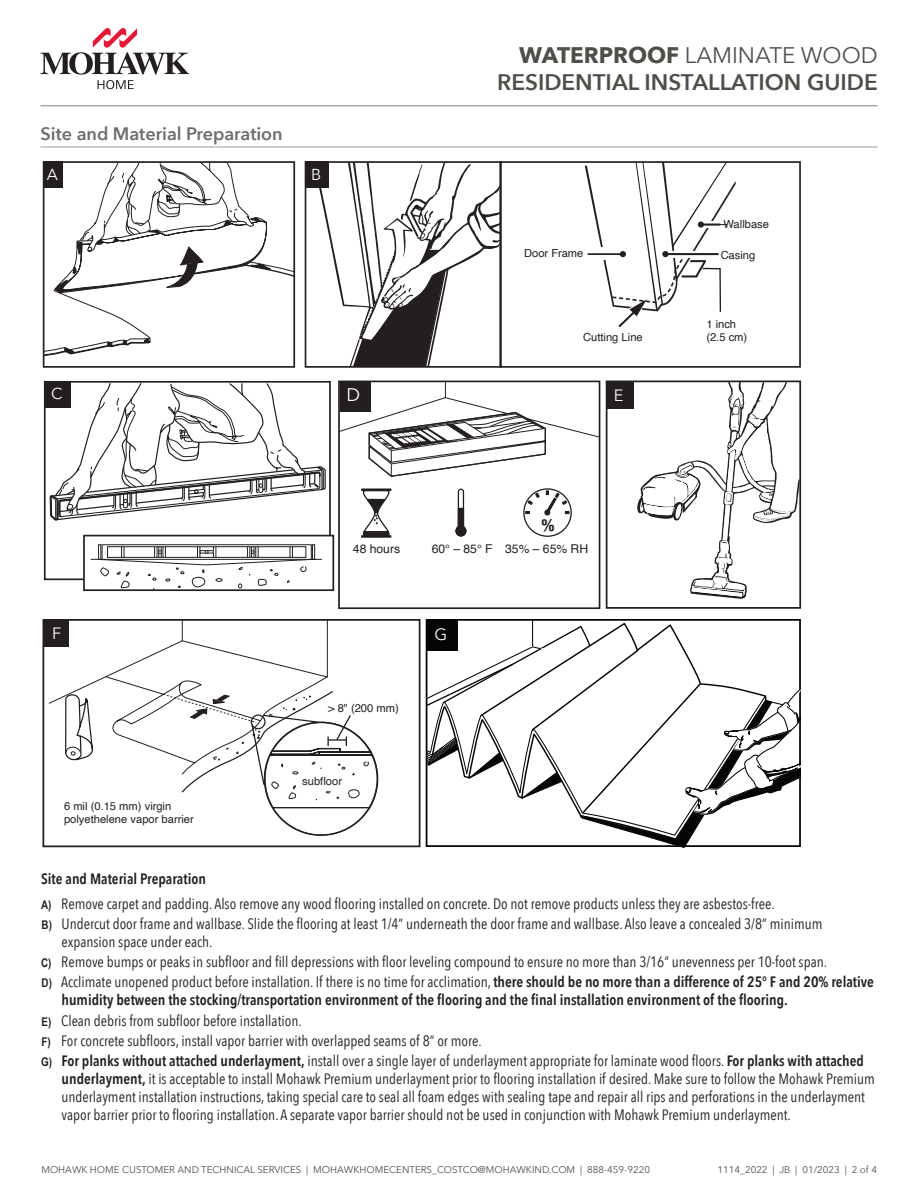
<style>
.page{position:relative;width:918px;height:1188px;background:#fff}
.page>*{position:absolute;margin:0;border:0;box-sizing:border-box;transform-origin:0 0}
.t1{font:600 22.5px/27px "Avenir Next";color:#504e49;text-align:right}
.t2{font:18.15px "Avenir Next";color:#fff}
.Main_Body_Header{font:600 18px "Avenir Next";color:#6c6d70}
.t3{font:700 condensed 16.8px "Helvetica Neue";color:#231f20}
.t4{font:16.35px "Avenir Next";color:#fff}
.t5{font:15.9px "Avenir Next";color:#fff}
.t6{font:15px/18px "Avenir Next Condensed";color:#231f20}
.Main_Body{font:600 15px/18px "Avenir Next Condensed";color:#231f20}
.t7{font:12.15px "Helvetica";color:#231f20}
.t8{font:11.25px/12.8px "Helvetica";color:#231f20}
.t9{font:9.75px "Avenir Next";color:#504e49}
.s1{font-weight:700}
.s2{font-weight:400}
.s3{font-family:"Arial Narrow";font-weight:700;font-size:12px}
.s4{font-weight:600}
</style>
<div class="page">
<svg style="left:40px;top:28px;width:149px;height:61px"></svg>
<hr style="left:40px;top:105px;width:838px;height:1px;background:#a8a9ad">
<hr style="left:40px;top:146px;width:838px;height:2px;background:#bcbdc0">
<svg style="left:319px;top:164px;width:180px;height:201px"></svg>
<div style="left:305px;top:161px;width:197px;height:207px;border:2px solid #231f20"></div>
<div style="left:305px;top:162px;width:23px;height:26px;background:#231f20"></div>
<svg style="left:46px;top:164px;width:246px;height:192px"></svg>
<div style="left:43px;top:161px;width:252px;height:207px;border:2px solid #231f20"></div>
<div style="left:43px;top:162px;width:19px;height:26px;background:#231f20"></div>
<svg style="left:50px;top:384px;width:276px;height:137px"></svg>
<div style="left:44px;top:381px;width:287px;height:199px;border:2px solid #231f20"></div>
<div style="left:44px;top:381px;width:27px;height:27px;background:#231f20"></div>
<div style="left:84px;top:536px;width:249px;height:54px;background:#fff"></div>
<svg style="left:90px;top:544px;width:232px;height:44px"></svg>
<div style="left:83px;top:535px;width:251px;height:56px;border:2px solid #231f20"></div>
<svg style="left:338px;top:380px;width:262px;height:158px"></svg>
<div style="left:338px;top:381px;width:262px;height:228px;border:2px solid #231f20"></div>
<div style="left:340px;top:381px;width:30px;height:31px;background:#231f20"></div>
<svg style="left:637px;top:384px;width:161px;height:215px"></svg>
<div style="left:606px;top:381px;width:195px;height:228px;border:2px solid #231f20"></div>
<div style="left:606px;top:381px;width:28px;height:28px;background:#231f20"></div>
<div style="left:43px;top:619px;width:377px;height:228px;border:2px solid #231f20"></div>
<svg style="left:49px;top:620px;width:329px;height:216px"></svg>
<div style="left:43px;top:619px;width:25px;height:28px;background:#231f20"></div>
<svg style="left:427px;top:620px;width:373px;height:228px"></svg>
<div style="left:427px;top:620px;width:31px;height:31px;background:#050504"></div>
<div style="left:499px;top:161px;width:302px;height:207px;border:2px solid #231f20"></div>
<svg style="left:585px;top:162px;width:151px;height:165px"></svg>
<p class="Main_Body_Header" style="left:41px;top:118px;width:244px">Site and Material Preparation</p>
<p class="t5" style="left:47px;top:161px;width:13px">A</p>
<p class="t5" style="left:311px;top:161px;width:12px">B</p>
<p class="t5" style="left:51px;top:380px;width:13px">C</p>
<p class="t2" style="left:347px;top:380px;width:15px">D</p>
<h1 class="t1" style="left:497px;top:41px;width:382px"><span class="s1">WATERPROOF</span> <span class="s2">LAMINATE WOOD<br></span>RESIDENTIAL INSTALLATION GUIDE</h1>
<p class="t8" style="left:524px;top:247px;width:61px">Door Frame</p>
<p class="t8" style="left:583px;top:331px;width:61px">Cutting Line</p>
<p class="t4" style="left:614px;top:381px;width:11px">E</p>
<p class="t8" style="left:723px;top:218px;width:47px">Wallbase</p>
<p class="t8" style="left:721px;top:249px;width:36px">Casing</p>
<p class="t8" style="left:706px;top:319px;width:43px;line-height:12.3px">1 inch (2.5 cm)</p>
<p class="t4" style="left:52px;top:620px;width:11px">F</p>
<p class="t3" style="left:542px;top:511px;width:15px">%</p>
<p class="t7" style="left:353px;top:539px;width:49px">48 hours</p>
<p class="t7" style="left:432px;top:539px;width:158px">60° – 85° F 35% – 65% RH</p>
<p class="t8" style="left:328px;top:702px;width:72px">&gt; 8" (200 mm)</p>
<p class="t4" style="left:435px;top:620px;width:14px">G</p>
<p class="t8" style="left:64px;top:800px;width:131px">6 mil (0.15 mm) virgin polyethelene vapor barrier</p>
<p class="t8" style="left:302px;top:775px;width:41px">subfloor</p>
<p class="Main_Body" style="left:41px;top:870px;width:166px">Site and Material Preparation</p>
<p class="t6" style="left:41px;top:894px;width:735px"><span class="s3">A)</span> Remove carpet and padding. Also remove any wood flooring installed on concrete. Do not remove products unless they are asbestos-free.</p>
<p class="t6" style="left:61px;top:914px;width:763px;text-indent:-20px"><span class="s3">B)</span> Undercut door frame and wallbase. Slide the flooring at least 1/4” underneath the door frame and wallbase. Also leave a concealed 3/8” minimum expansion space under each.</p>
<p class="t6" style="left:41px;top:952px;width:787px"><span class="s3">C)</span> Remove bumps or peaks in subfloor and fill depressions with floor leveling compound to ensure no more than 3/16” unevenness per 10-foot span.</p>
<p class="Main_Body" style="left:62px;top:973px;width:814px;text-indent:-20px"><span class="s3">D)</span> <span class="s2">Acclimate unopened product before installation. If there is no time for acclimation,</span> there should be no more than a difference of 25° F and 20% relative humidity between the stocking/transportation environment of the flooring and the final installation environment of the flooring.</p>
<p class="t6" style="left:42px;top:1011px;width:262px"><span class="s3">E)</span> Clean debris from subfloor before installation.</p>
<p class="t6" style="left:42px;top:1031px;width:442px"><span class="s3">F)</span> For concrete subfloors, install vapor barrier with overlapped seams of 8” or more.</p>
<p class="t6" style="left:61px;top:1051px;width:815px;text-indent:-20px"><span class="s3">G)</span> <span class="s4">For planks without attached underlayment,</span> install over a single layer of underlayment appropriate for laminate wood floors. <span class="s4">For planks with attached underlayment,</span> it is acceptable to install Mohawk Premium underlayment prior to flooring installation if desired. Make sure to follow the Mohawk Premium underlayment installation instructions, taking special care to seal all foam edges with sealing tape and repair all rips and perforations in the underlayment vapor barrier prior to flooring installation. A separate vapor barrier should not be used in conjunction with Mohawk Premium underlayment.</p>
<p class="t9" style="left:41px;top:1161px;width:610px">MOHAWK HOME CUSTOMER AND TECHNICAL SERVICES | MOHAWKHOMECENTERS_COSTCO@MOHAWKIND.COM | 888-459-9220</p>
<p class="t9" style="left:718px;top:1161px;width:161px">1114_2022 | JB | 01/2023 | 2 of 4</p>
</div>
